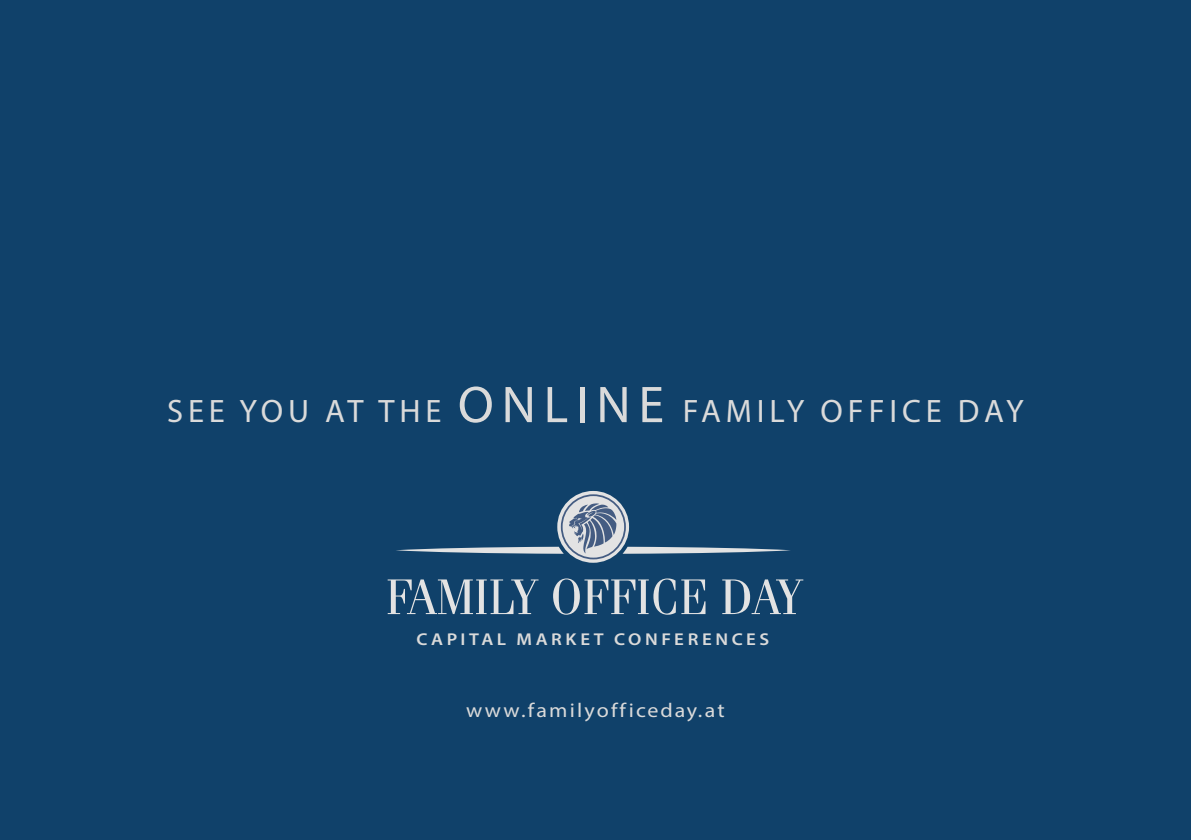
<style>
.page{position:relative;width:1191px;height:840px;background:#fff}
.page>*{position:absolute;margin:0;border:0;box-sizing:border-box;transform-origin:0 0}
.t1{font:32.4px "Myriad Pro";letter-spacing:.15em;color:#dadada}
.t2{font:20px "Myriad Pro";letter-spacing:.1em;color:#dadada;scale:1.1 1}
.t3{font:600 17.2px "Myriad Pro";letter-spacing:.19em;color:#dadada;scale:1.1 1}
.s1{font-size:52px}
</style>
<div class="page">
<div style="left:0;top:0;width:1191px;height:839px;background:#10416a"></div>
<svg style="left:388px;top:579px;width:150px;height:34px"></svg>
<svg style="left:553px;top:578px;width:152px;height:36px"></svg>
<svg style="left:722px;top:579px;width:81px;height:34px"></svg>
<svg style="left:557px;top:490px;width:72px;height:72px"></svg>
<div style="left:561px;top:494px;width:65px;height:65px;border:2px solid #445c82;border-radius:50%"></div>
<svg style="left:396px;top:503px;width:394px;height:50px"></svg>
<p class="t1" style="left:167px;top:391px;width:858px">SEE YOU AT THE <span class="s1">ONLINE</span> FAMILY OFFICE DAY</p>
<p class="t3" style="left:416px;top:627px;width:322px">CAPITAL MARKET CONFERENCES</p>
<p class="t2" style="left:466px;top:698px;width:237px">www.familyofficeday.at</p>
</div>
